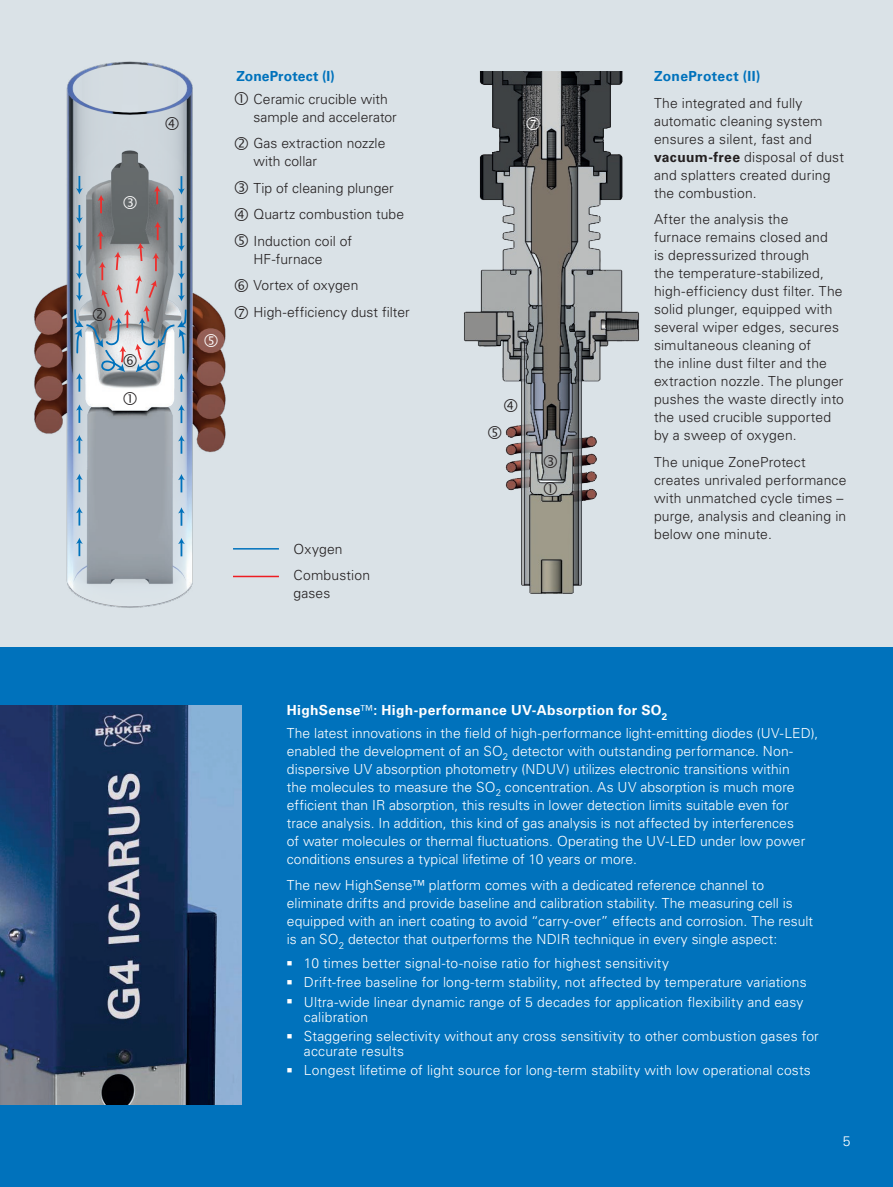
<style>
.page{position:relative;width:893px;height:1187px;background:#fff}
.page>*{position:absolute;margin:0;border:0;box-sizing:border-box;transform-origin:0 0}
.t1{font:300 13.8px/18px "Univers LT Std";letter-spacing:.005em;color:#fff}
.t2{font:300 13.8px/18px "Univers LT Std";letter-spacing:.01em;color:#231f20}
.t3{font:700 13.8px "Univers LT Std";letter-spacing:.02em;color:#0072bc}
.s1{font-weight:700}
</style>
<div class="page">
<div style="left:0;top:0;width:893px;height:663px;background:#dae2e7"></div>
<div style="left:0;top:647px;width:893px;height:539px;background:#0072bc"></div>
<img style="left:34px;top:61px;width:205px;height:547px">
<svg style="left:76px;top:435px;width:7px;height:18px"></svg>
<svg style="left:76px;top:474px;width:7px;height:18px"></svg>
<svg style="left:76px;top:507px;width:7px;height:18px"></svg>
<svg style="left:76px;top:537px;width:7px;height:19px"></svg>
<svg style="left:178px;top:435px;width:7px;height:18px"></svg>
<svg style="left:178px;top:474px;width:7px;height:18px"></svg>
<svg style="left:178px;top:507px;width:7px;height:18px"></svg>
<svg style="left:178px;top:538px;width:7px;height:18px"></svg>
<img style="left:463px;top:71px;width:177px;height:523px">
<img style="left:0;top:705px;width:242px;height:398px">
<hr style="left:233px;top:548px;width:46px;height:1px;background:#0072bc">
<hr style="left:233px;top:575px;width:46px;height:2px;background:#ee1d23">
<svg style="left:166px;top:116px;width:13px;height:14px"></svg>
<svg style="left:205px;top:333px;width:13px;height:14px"></svg>
<svg style="left:488px;top:426px;width:13px;height:13px"></svg>
<svg style="left:544px;top:482px;width:13px;height:13px"></svg>
<svg style="left:544px;top:455px;width:13px;height:13px"></svg>
<svg style="left:504px;top:399px;width:13px;height:13px"></svg>
<svg style="left:235px;top:92px;width:4px;height:13px"></svg>
<svg style="left:235px;top:137px;width:4px;height:13px"></svg>
<svg style="left:235px;top:181px;width:4px;height:13px"></svg>
<svg style="left:235px;top:208px;width:4px;height:13px"></svg>
<svg style="left:235px;top:234px;width:4px;height:13px"></svg>
<svg style="left:235px;top:279px;width:4px;height:13px"></svg>
<svg style="left:235px;top:305px;width:4px;height:14px"></svg>
<svg style="left:527px;top:116px;width:13px;height:14px"></svg>
<svg style="left:73px;top:176px;width:115px;height:247px;background:#a5aab0"></svg>
<p class="t3" style="left:236px;top:68px;width:100px">ZoneProtect (I)</p>
<p class="t2" style="left:253px;top:90px;width:145px">Ceramic crucible with sample and accelerator</p>
<p class="t2" style="left:253px;top:134px;width:133px">Gas extraction nozzle with collar</p>
<p class="t2" style="left:253px;top:174px;width:152px;line-height:26.5px">Tip of cleaning plunger<br>Quartz combustion tube<br>Induction coil of</p>
<p class="t2" style="left:253px;top:245px;width:158px;line-height:26.5px">HF-furnace<br>Vortex of oxygen<br>High-efficiency dust filter</p>
<p class="t2" style="left:293px;top:535px;width:78px;line-height:26.5px">Oxygen<br>Combustion</p>
<p class="t2" style="left:293px;top:584px;width:39px">gases</p>
<p class="t3" style="left:654px;top:68px;width:108px">ZoneProtect (II)</p>
<p class="t2" style="left:654px;top:94px;width:191px">The integrated and fully automatic cleaning system ensures a silent, fast and <span class="s1">vacuum-free</span> disposal of dust and splatters created during the combustion.</p>
<p class="t2" style="left:654px;top:210px;width:191px">After the analysis the<br>furnace remains closed and<br>is depressurized through<br>the temperature-stabilized, high-efficiency dust filter. The solid plunger, equipped with several wiper edges, secures simultaneous cleaning of<br>the inline dust filter and the extraction nozzle. The plunger pushes the waste directly into the used crucible supported by a sweep of oxygen.</p>
<p class="t2" style="left:654px;top:453px;width:194px">The unique ZoneProtect creates unrivaled performance with unmatched cycle times – purge, analysis and cleaning in below one minute.</p>
<p class="t1" style="left:287px;top:699px;width:533px;line-height:22.4px"><span class="s1">HighSense</span>™<span class="s1">: High-performance UV-Absorption for SO</span><sub>2<br></sub>The latest innovations in the field of high-performance light-emitting diodes (UV-LED),</p>
<p class="t1" style="left:287px;top:742px;width:520px">enabled the development of an SO<sub>2</sub> detector with outstanding performance. Non&shy;dispersive UV absorption photometry (NDUV) utilizes electronic transitions within the molecules to measure the SO<sub>2</sub> concentration. As UV absorption is much more efficient than IR absorption, this results in lower detection limits suitable even for trace analysis. In addition, this kind of gas analysis is not affected by interferences of water molecules or thermal fluctuations. Operating the UV-LED under low power conditions ensures a typical lifetime of 10 years or more.</p>
<p class="t1" style="left:287px;top:876px;width:528px">The new HighSense™ platform comes with a dedicated reference channel to eliminate drifts and provide baseline and calibration stability. The measuring cell is equipped with an inert coating to avoid “carry-over” effects and corrosion. The result is an SO<sub>2</sub> detector that outperforms the NDIR technique in every single aspect:</p>
<p class="t1" style="left:304px;top:953px;width:504px;line-height:19.2px">10 times better signal-to-noise ratio for highest sensitivity<br>Drift-free baseline for long-term stability, not affected by temperature variations<br>Ultra-wide linear dynamic range of 5 decades for application flexibility and easy</p>
<p class="t1" style="left:304px;top:1006px;width:516px;line-height:19.2px">calibration<br>Staggering selectivity without any cross sensitivity to other combustion gases for</p>
<p class="t1" style="left:304px;top:1041px;width:508px;line-height:19.2px">accurate results<br>Longest lifetime of light source for long-term stability with low operational costs</p>
<p class="t1" style="left:843px;top:1131px;width:9px">5</p>
</div>
